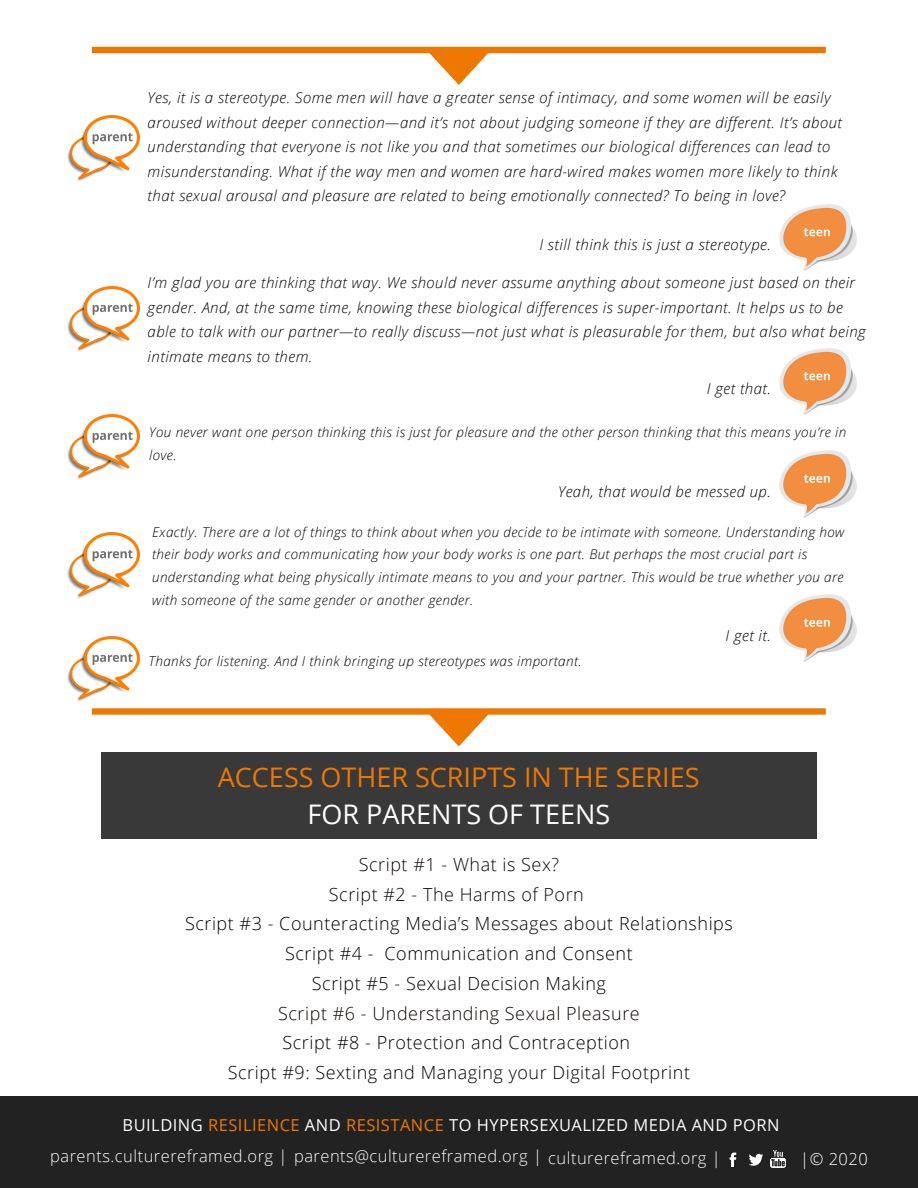
<style>
.page{position:relative;width:918px;height:1188px;background:#fff}
.page>*{position:absolute;margin:0;border:0;box-sizing:border-box;transform-origin:0 0}
.t1{font:27px "Open Sans";color:#e70}
.t2{font:27px "Open Sans";color:#fff}
.t3{font:300 18px/29.7px "Open Sans";letter-spacing:.03em;color:#000;text-align:center}
.t4{font:300 18px/29.7px "Open Sans";letter-spacing:.03em;color:#0d0502;text-align:center}
.t5{font:300 16.5px/31.3px "Open Sans";letter-spacing:.03em;color:#fff}
.t6{font:italic 300 15px/24.5px "Open Sans";letter-spacing:.03em;color:#000}
.t7{font:italic 300 13.5px/22.8px "Open Sans";letter-spacing:.03em;color:#000}
.s1{font-weight:400}
.s2{font-weight:400;color:#e70}
</style>
<div class="page">
<div style="left:0;top:1096px;width:918px;height:92px;background:#222"></div>
<svg style="left:92px;top:47px;width:734px;height:38px"></svg>
<img style="left:67px;top:116px;width:73px;height:66px">
<img style="left:779px;top:204px;width:78px;height:67px">
<img style="left:67px;top:286px;width:73px;height:66px">
<img style="left:779px;top:348px;width:78px;height:67px">
<svg style="left:730px;top:1153px;width:6px;height:14px"></svg>
<svg style="left:749px;top:1154px;width:14px;height:12px"></svg>
<img style="left:771px;top:1151px;width:15px;height:17px">
<img style="left:67px;top:414px;width:73px;height:66px">
<img style="left:779px;top:451px;width:78px;height:66px">
<img style="left:67px;top:533px;width:73px;height:66px">
<img style="left:779px;top:595px;width:78px;height:66px">
<img style="left:67px;top:636px;width:73px;height:66px">
<svg style="left:92px;top:708px;width:734px;height:38px"></svg>
<div style="left:101px;top:752px;width:716px;height:87px;background:#393939"></div>
<p class="t6" style="left:148px;top:85px;width:696px">Yes, it is a stereotype. Some men will have a greater sense of intimacy, and some women will be easily aroused without deeper connection—and it’s not about judging someone if they are different. It’s about understanding that everyone is not like you and that sometimes our biological differences can lead to misunderstanding. What if the way men and women are hard-wired makes women more likely to think that sexual arousal and pleasure are related to being emotionally connected? To being in love?</p>
<p class="t6" style="left:540px;top:232px;width:233px">I still think this is just a stereotype.</p>
<p class="t6" style="left:148px;top:270px;width:720px">I’m glad you are thinking that way. We should never assume anything about someone just based on their gender. And, at the same time, knowing these biological differences is super-important. It helps us to be able to talk with our partner—to really discuss—not just what is pleasurable for them, but also what being intimate means to them.</p>
<p class="t6" style="left:707px;top:376px;width:66px">I get that.</p>
<p class="t7" style="left:149px;top:420px;width:698px">You never want one person thinking this is just for pleasure and the other person thinking that this means you’re in love.</p>
<p class="t6" style="left:558px;top:479px;width:214px">Yeah, that would be messed up.</p>
<p class="t7" style="left:152px;top:520px;width:694px">Exactly. There are a lot of things to think about when you decide to be intimate with someone. Understanding how their body works and communicating how your body works is one part. But perhaps the most crucial part is understanding what being physically intimate means to you and your partner. This would be true whether you are with someone of the same gender or another gender.</p>
<p class="t6" style="left:726px;top:623px;width:47px">I get it.</p>
<p class="t7" style="left:149px;top:650px;width:435px">Thanks for listening. And I think bringing up stereotypes was important.</p>
<h1 class="t1" style="left:218px;top:758px;width:483px">ACCESS OTHER SCRIPTS IN THE SERIES</h1>
<h1 class="t2" style="left:308px;top:796px;width:304px">FOR PARENTS OF TEENS</h1>
<p class="t4" style="left:329px;top:849px;width:256px">Script #1 - What is Sex?<br>Script #2 - The Harms of Porn</p>
<p class="t3" style="left:185px;top:909px;width:549px">Script #3 - Counteracting Media’s Messages about Relationships<br>Script #4 - Communication and Consent<br>Script #5 - Sexual Decision Making</p>
<p class="t4" style="left:278px;top:998px;width:363px">Script #6 - Understanding Sexual Pleasure</p>
<p class="t3" style="left:228px;top:1028px;width:464px">Script #8 - Protection and Contraception<br>Script #9: Sexting and Managing your Digital Footprint</p>
<p class="t5" style="left:50px;top:1109px;width:731px;text-indent:72px"><span class="s1">BUILDING</span> <span class="s2">RESILIENCE</span> <span class="s1">AND</span> <span class="s2">RESISTANCE</span> <span class="s1">TO HYPERSEXUALIZED MEDIA AND PORN </span>parents.culturereframed.org | parents@culturereframed.org | culturereframed.org |</p>
<p class="t5" style="left:800px;top:1143px;width:69px">|© 2020</p>
</div>
